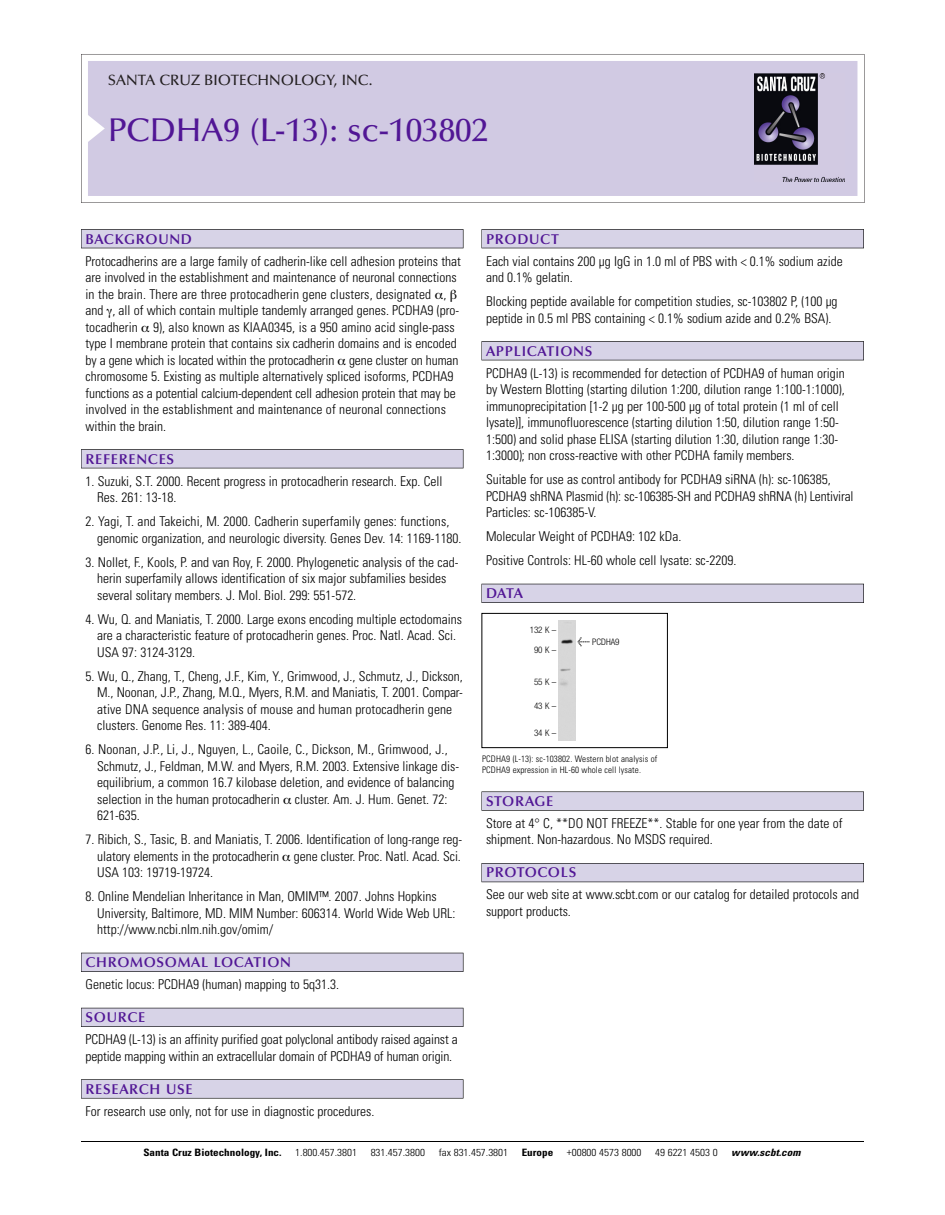
<style>
.page{position:relative;width:945px;height:1215px;background:#fff}
.page>*{position:absolute;margin:0;border:0;box-sizing:border-box;transform-origin:0 0}
.t1{font:500 33px "Optima";color:#511695}
.t2{font:500 15px "Optima";color:#231f20}
.t3{font:600 14.25px "Optima";letter-spacing:.05em;color:#511695}
.t4{font:300 condensed 13.5px/16.5px "Univers";color:#000}
.t5{font:300 condensed 10.2px "Univers";color:#000;scale:1.1 1}
.t6{font:700 condensed 10.2px "Univers";color:#000;scale:1.1 1}
.t7{font:italic 700 condensed 10.2px "Univers";letter-spacing:.005em;color:#000;scale:1.1 1}
.t8{font:300 condensed 9px/10.5px "Univers";letter-spacing:.015em;color:#000}
.t9{font:300 condensed 9px/19.5px "Helvetica Neue";color:#000;text-align:center}
.s1{font-family:"Meta Plus";font-weight:400;font-stretch:normal;font-size:10.5px}
</style>
<div class="page">
<svg style="left:81px;top:54px;width:783px;height:149px"></svg>
<div style="left:88px;top:61px;width:769px;height:135px;background:#d1cae3"></div>
<img style="left:755px;top:74px;width:90px;height:108px">
<div style="left:81px;top:229px;width:382px;height:19px;background:#525156"></div>
<div style="left:81px;top:230px;width:382px;height:18px;background:#d7d3e7"></div>
<div style="left:81px;top:449px;width:382px;height:19px;background:#525155"></div>
<div style="left:81px;top:450px;width:382px;height:18px;background:#d7d3e7"></div>
<div style="left:81px;top:953px;width:382px;height:19px;background:#525158"></div>
<div style="left:81px;top:953px;width:382px;height:18px;background:#d7d3e7"></div>
<div style="left:81px;top:1008px;width:382px;height:19px;background:#54535a"></div>
<div style="left:81px;top:1008px;width:382px;height:18px;background:#d7d3e7"></div>
<svg style="left:81px;top:1079px;width:382px;height:20px"></svg>
<div style="left:81px;top:1080px;width:382px;height:18px;background:#d7d3e7"></div>
<div style="left:482px;top:229px;width:382px;height:19px;background:#525156"></div>
<div style="left:482px;top:230px;width:381px;height:18px;background:#d7d3e7"></div>
<div style="left:482px;top:341px;width:382px;height:19px;background:#525155"></div>
<div style="left:482px;top:342px;width:381px;height:18px;background:#d7d3e7"></div>
<div style="left:482px;top:584px;width:382px;height:19px;background:#525158"></div>
<div style="left:482px;top:584px;width:381px;height:18px;background:#d7d3e7"></div>
<svg style="left:482px;top:791px;width:382px;height:20px"></svg>
<div style="left:482px;top:792px;width:381px;height:18px;background:#d7d3e7"></div>
<div style="left:482px;top:863px;width:382px;height:19px;background:#535259"></div>
<div style="left:482px;top:864px;width:381px;height:18px;background:#d7d3e7"></div>
<hr style="left:81px;top:1141px;width:783px;height:1px;background:#000">
<div style="left:482px;top:613px;width:186px;height:135px;border:1px solid #000"></div>
<div style="left:558px;top:620px;width:17px;height:121px;background:#d7d7d7"></div>
<p class="t2" style="left:108px;top:74px;width:266px">SANTA CRUZ BIOTECHNOLOGY, INC.</p>
<h1 class="t1" style="left:108px;top:117px;width:382px">PCDHA9 (L-13): sc-103802</h1>
<p class="t3" style="left:86px;top:233px;width:108px">BACKGROUND</p>
<p class="t4" style="left:86px;top:254px;width:377px">Protocadherins are a large family of cadherin-like cell adhesion proteins that are involved in the establishment and maintenance of neuronal connections in the brain. There are three protocadherin gene clusters, designated , and , all of which contain multiple tandemly arranged genes. PCDHA9 (pro&shy;tocadherin 9), also known as KIAA0345, is a 950 amino acid single-pass type I membrane protein that contains six cadherin domains and is encoded by a gene which is located within the protocadherin gene cluster on human chromosome 5. Existing as multiple alternatively spliced isoforms, PCDHA9 functions as a potential calcium-dependent cell adhesion protein that may be involved in the establishment and maintenance of neuronal connections within the brain.</p>
<p class="t3" style="left:86px;top:453px;width:90px">REFERENCES</p>
<p class="t4" style="left:97px;top:474px;width:347px;text-indent:-12px">1. Suzuki, S.T. 2000. Recent progress in protocadherin research. Exp. Cell<br>Res. 261: 13-18.</p>
<p class="t4" style="left:97px;top:514px;width:366px;text-indent:-12px">2. Yagi, T. and Takeichi, M. 2000. Cadherin superfamily genes: functions, genomic organization, and neurologic diversity. Genes Dev. 14: 1169-1180.</p>
<p class="t4" style="left:97px;top:555px;width:363px;text-indent:-12px">3. Nollet, F., Kools, P. and van Roy, F. 2000. Phylogenetic analysis of the cad&shy;herin superfamily allows identification of six major subfamilies besides several solitary members. J. Mol. Biol. 299: 551-572.</p>
<p class="t4" style="left:97px;top:612px;width:366px;text-indent:-12px">4. Wu, Q. and Maniatis, T. 2000. Large exons encoding multiple ectodomains are a characteristic feature of protocadherin genes. Proc. Natl. Acad. Sci.<br>USA 97: 3124-3129.</p>
<p class="t4" style="left:97px;top:669px;width:367px;text-indent:-12px">5. Wu, Q., Zhang, T., Cheng, J.F., Kim, Y., Grimwood, J., Schmutz, J., Dickson, M., Noonan, J.P., Zhang, M.Q., Myers, R.M. and Maniatis, T. 2001. Compar&shy;ative DNA sequence analysis of mouse and human protocadherin gene clusters. Genome Res. 11: 389-404.</p>
<p class="t4" style="left:97px;top:742px;width:363px;text-indent:-12px">6. Noonan, J.P., Li, J., Nguyen, L., Caoile, C., Dickson, M., Grimwood, J., Schmutz, J., Feldman, M.W. and Myers, R.M. 2003. Extensive linkage dis&shy;equilibrium, a common 16.7 kilobase deletion, and evidence of balancing selection in the human protocadherin cluster. Am. J. Hum. Genet. 72:<br>621-635.</p>
<p class="t4" style="left:97px;top:832px;width:367px;text-align:justify;text-indent:-12px">7. Ribich, S., Tasic, B. and Maniatis, T. 2006. Identification of long-range reg&shy;ulatory elements in the protocadherin gene cluster. Proc. Natl. Acad. Sci.<br>USA 103: 19719-19724.</p>
<p class="t4" style="left:97px;top:889px;width:360px;text-indent:-12px">8. Online Mendelian Inheritance in Man, OMIM™. 2007. Johns Hopkins<br>University, Baltimore, MD. MIM Number: 606314. World Wide Web URL: http://www.ncbi.nlm.nih.gov/omim/</p>
<p class="t3" style="left:86px;top:957px;width:207px">CHROMOSOMAL LOCATION</p>
<p class="t4" style="left:86px;top:977px;width:255px">Genetic locus: PCDHA9 (human) mapping to 5q31.3.</p>
<p class="t3" style="left:86px;top:1012px;width:61px">SOURCE</p>
<p class="t4" style="left:86px;top:1032px;width:374px">PCDHA9 (L-13) is an affinity purified goat polyclonal antibody raised against a peptide mapping within an extracellular domain of PCDHA9 of human origin.</p>
<p class="t3" style="left:86px;top:1083px;width:109px">RESEARCH USE</p>
<p class="t4" style="left:86px;top:1104px;width:290px">For research use only, not for use in diagnostic procedures.</p>
<p class="t3" style="left:486px;top:233px;width:74px">PRODUCT</p>
<p class="t4" style="left:486px;top:254px;width:358px">Each vial contains 200 µg IgG in 1.0 ml of PBS with &lt; 0.1% sodium azide and 0.1% gelatin.</p>
<p class="t4" style="left:486px;top:294px;width:353px">Blocking peptide available for competition studies, sc-103802 P, (100 µg peptide in 0.5 ml PBS containing &lt; 0.1% sodium azide and 0.2% BSA).</p>
<p class="t3" style="left:486px;top:345px;width:108px">APPLICATIONS</p>
<p class="t4" style="left:486px;top:366px;width:360px">PCDHA9 (L-13) is recommended for detection of PCDHA9 of human origin by Western Blotting (starting dilution 1:200, dilution range 1:100-1:1000), immunoprecipitation [1-2 µg per 100-500 µg of total protein (1 ml of cell lysate)], immunofluorescence (starting dilution 1:50, dilution range 1:50- 1:500) and solid phase ELISA (starting dilution 1:30, dilution range 1:30- 1:3000); non cross-reactive with other PCDHA family members.</p>
<p class="t4" style="left:486px;top:472px;width:369px">Suitable for use as control antibody for PCDHA9 siRNA (h): sc-106385,<br>PCDHA9 shRNA Plasmid (h): sc-106385-SH and PCDHA9 shRNA (h) Lentiviral<br>Particles: sc-106385-V.</p>
<p class="t4" style="left:486px;top:526px;width:252px;line-height:24px">Molecular Weight of PCDHA9: 102 kDa.<br>Positive Controls: HL-60 whole cell lysate: sc-2209.</p>
<p class="t3" style="left:486px;top:588px;width:39px">DATA</p>
<p class="t9" style="left:530px;top:621px;width:28px">132 K –<br>90K–</p>
<p class="t9" style="left:534px;top:673px;width:24px">55K–</p>
<p class="t9" style="left:534px;top:697px;width:24px">43K–</p>
<p class="t9" style="left:534px;top:723px;width:24px">34K–</p>
<p class="t9" style="left:577px;top:633px;width:44px"><span class="s1">&lt;</span> PCDHA9</p>
<p class="t8" style="left:482px;top:754px;width:177px">PCDHA9 (L-13): sc-103802. Western blot analysis of<br>PCDHA9 expression in HL-60 whole cell lysate.</p>
<p class="t3" style="left:486px;top:795px;width:69px">STORAGE</p>
<p class="t4" style="left:486px;top:816px;width:358px">Store at 4° C, **DO NOT FREEZE**. Stable for one year from the date of shipment. Non-hazardous. No MSDS required.</p>
<p class="t3" style="left:486px;top:867px;width:92px">PROTOCOLS</p>
<p class="t4" style="left:486px;top:888px;width:375px">See our web site at www.scbt.com or our catalog for detailed protocols and support products.</p>
<p class="t6" style="left:143px;top:1148px;width:127px">Santa Cruz Biotechnology, Inc.</p>
<p class="t5" style="left:295px;top:1148px;width:58px">1.800.457.3801</p>
<p class="t5" style="left:371px;top:1148px;width:51px">831.457.3800</p>
<p class="t5" style="left:439px;top:1148px;width:65px">fax 831.457.3801</p>
<p class="t6" style="left:522px;top:1148px;width:30px">Europe</p>
<p class="t5" style="left:567px;top:1148px;width:69px">+00800 4573 8000</p>
<p class="t5" style="left:655px;top:1148px;width:58px">49 6221 4503 0</p>
<p class="t7" style="left:731px;top:1148px;width:64px">www.scbt.com</p>
</div>
